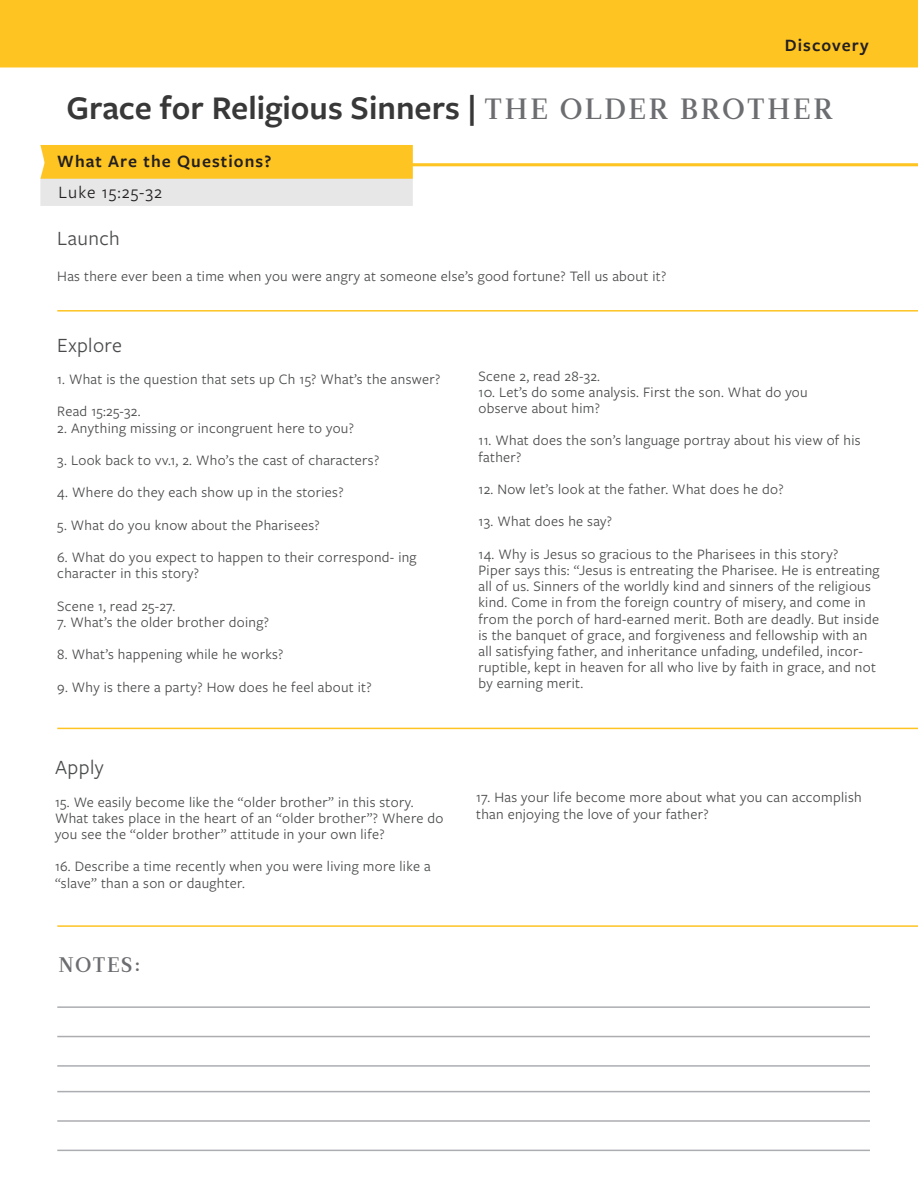
<style>
.page{position:relative;width:918px;height:1188px;background:#fff}
.page>*{position:absolute;margin:0;border:0;box-sizing:border-box;transform-origin:0 0}
.t1{font:600 34.35px "Freight Sans Pro";color:#383839}
.t2{font:21px "Freight Sans Pro";letter-spacing:.02em;color:#494a4b}
.t3{font:21px "Leitura Roman 3";letter-spacing:.07em;color:#6c6d70}
.t4{font:600 18px "Freight Sans Pro";letter-spacing:.06em;color:#231f20}
.t5{font:18px "Freight Sans Pro";letter-spacing:.06em;color:#231f20}
.t6{font:15px/16.2px "Freight Sans Pro";letter-spacing:.02em;color:#494a4b}
.s1{font-family:"Leitura Roman 3";font-weight:400;font-size:29.25px;color:#6c6d70}
</style>
<div class="page">
<img style="left:0;top:0;width:918px;height:1152px">
<hr style="left:57px;top:310px;width:861px;height:2px;background:#fec422">
<hr style="left:57px;top:728px;width:861px;height:1px;background:#fec422">
<hr style="left:57px;top:925px;width:861px;height:2px;background:#fec422">
<hr style="left:57px;top:1006px;width:813px;height:2px;background:#acadb1">
<hr style="left:57px;top:1091px;width:813px;height:1px;background:#acadb1">
<hr style="left:57px;top:1036px;width:813px;height:1px;background:#acadb1">
<hr style="left:57px;top:1120px;width:813px;height:2px;background:#acadb1">
<hr style="left:57px;top:1150px;width:813px;height:1px;background:#acadb1">
<hr style="left:57px;top:1065px;width:813px;height:2px;background:#acadb1">
<p class="t4" style="left:785px;top:33px;width:85px">Discovery</p>
<p class="t1" style="left:67px;top:85px;width:768px">Grace for Religious Sinners | <span class="s1">THE OLDER BROTHER</span></p>
<p class="t4" style="left:57px;top:149px;width:216px">What Are the Questions?</p>
<p class="t5" style="left:58px;top:180px;width:105px">Luke 15:25-32</p>
<p class="t2" style="left:57px;top:224px;width:64px">Launch</p>
<p class="t6" style="left:57px;top:268px;width:610px">Has there ever been a time when you were angry at someone else’s good fortune? Tell us about it?</p>
<p class="t2" style="left:57px;top:331px;width:66px">Explore</p>
<p class="t6" style="left:57px;top:370px;width:384px">1. What is the question that sets up Ch 15? What’s the answer?</p>
<p class="t6" style="left:57px;top:403px;width:85px">Read 15:25-32.</p>
<p class="t6" style="left:57px;top:419px;width:298px">2. Anything missing or incongruent here to you?</p>
<p class="t6" style="left:57px;top:451px;width:323px">3. Look back to vv.1, 2. Who’s the cast of characters?</p>
<p class="t6" style="left:57px;top:484px;width:288px">4. Where do they each show up in the stories?</p>
<p class="t6" style="left:57px;top:516px;width:264px">5. What do you know about the Pharisees?</p>
<p class="t6" style="left:57px;top:549px;width:361px">6. What do you expect to happen to their correspond- ing character in this story?</p>
<p class="t6" style="left:57px;top:597px;width:120px">Scene 1, read 25-27.</p>
<p class="t6" style="left:57px;top:613px;width:213px">7. What’s the older brother doing?</p>
<p class="t6" style="left:57px;top:646px;width:228px">8. What’s happening while he works?</p>
<p class="t6" style="left:57px;top:678px;width:316px">9. Why is there a party? How does he feel about it?</p>
<p class="t2" style="left:55px;top:753px;width:50px">Apply</p>
<p class="t6" style="left:55px;top:793px;width:390px">15. We easily become like the “older brother” in this story.<br>What takes place in the heart of an “older brother”? Where do you see the “older brother” attitude in your own life?</p>
<p class="t6" style="left:55px;top:858px;width:377px">16. Describe a time recently when you were living more like a “slave” than a son or daughter.</p>
<p class="t3" style="left:58px;top:951px;width:84px">NOTES:</p>
<p class="t6" style="left:478px;top:367px;width:123px">Scene 2, read 28-32.</p>
<p class="t6" style="left:478px;top:383px;width:331px">10. Let’s do some analysis. First the son. What do you</p>
<p class="t6" style="left:478px;top:399px;width:123px">observe about him?</p>
<p class="t6" style="left:478px;top:432px;width:384px">11. What does the son’s language portray about his view of his father?</p>
<p class="t6" style="left:478px;top:480px;width:307px">12. Now let’s look at the father. What does he do?</p>
<p class="t6" style="left:478px;top:513px;width:135px">13. What does he say?</p>
<p class="t6" style="left:478px;top:545px;width:361px">14. Why is Jesus so gracious to the Pharisees in this story?</p>
<p class="t6" style="left:478px;top:561px;width:403px">Piper says this: “Jesus is entreating the Pharisee. He is entreating all of us. Sinners of the worldly kind and sinners of the religious kind. Come in from the foreign country of misery, and come in from the porch of hard-earned merit. Both are deadly. But inside is the banquet of grace, and forgiveness and fellowship with an all satisfying father, and inheritance unfading, undefiled, incor&shy;ruptible, kept in heaven for all who live by faith in grace, and not by earning merit.</p>
<p class="t6" style="left:476px;top:789px;width:387px">17. Has your life become more about what you can accomplish than enjoying the love of your father?</p>
</div>
